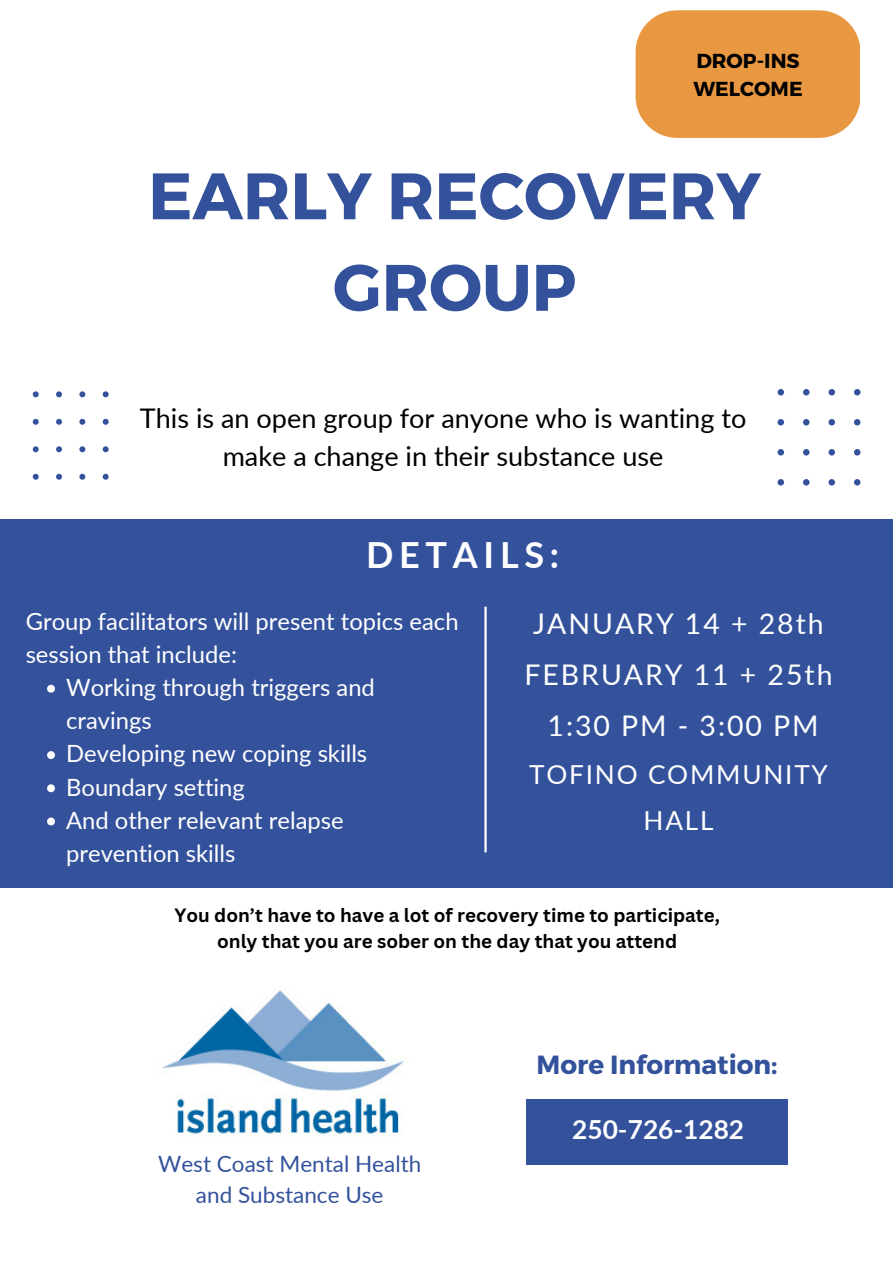
<style>
.page{position:relative;width:893px;height:1263px;background:#fff}
.page>*{position:absolute;margin:0;border:0;box-sizing:border-box;transform-origin:0 0}
.t1{font:700 65.55px/91.5px "Montserrat";color:#34529c;text-align:center}
.t2{font:700 36px "Lato";letter-spacing:.16em;color:#fff}
.t3{font:28.5px/50.6px "Lato";letter-spacing:.07em;color:#fff;text-align:center}
.t4{font:27.08px/37.7px "Lato";color:#000;text-align:center}
.t5{font:26.25px/46.1px "Lato";letter-spacing:.07em;color:#fff;text-align:center}
.t6{font:700 26.25px "Montserrat";color:#34529c}
.t7{font:700 26.25px "Lato";color:#fff}
.t8{font:23.77px/33.2px "Lato";color:#fff}
.t9{font:22.5px/31.5px "Lato";color:#34529c;text-align:center}
.t10{font:700 20.25px/28.1px "Montserrat";color:#000}
.t11{font:700 18.75px "Canva Sans";color:#000}
</style>
<div class="page">
<div style="left:0;top:519px;width:893px;height:369px;background:#34529c"></div>
<hr style="left:484px;top:607px;width:3px;height:245px;background:#fff">
<div style="left:635px;top:10px;width:225px;height:128px;background:#e99842"></div>
<svg style="left:33px;top:391px;width:76px;height:89px"></svg>
<div style="left:526px;top:1099px;width:262px;height:66px;background:#34529c"></div>
<svg style="left:777px;top:389px;width:83px;height:96px"></svg>
<img style="left:162px;top:990px;width:242px;height:147px">
<svg style="left:47px;top:685px;width:8px;height:8px"></svg>
<svg style="left:47px;top:751px;width:8px;height:8px"></svg>
<svg style="left:47px;top:784px;width:8px;height:8px"></svg>
<svg style="left:47px;top:817px;width:8px;height:8px"></svg>
<p class="t10" style="left:693px;top:46px;width:111px">DROP-INS<br>WELCOME</p>
<h2 class="t1" style="left:148px;top:147px;width:614px">EARLY RECOVERY<br>GROUP</h2>
<p class="t4" style="left:140px;top:399px;width:608px">This is an open group for anyone who is wanting to make a change in their substance use</p>
<h5 class="t2" style="left:366px;top:532px;width:194px">DETAILS:</h5>
<h6 class="t8" style="left:26px;top:604px;width:434px">Group facilitators will present topics each session that include:</h6>
<h1 class="t8" style="left:66px;top:670px;width:310px">Working through triggers and cravings</h1>
<p class="t8" style="left:66px;top:737px;width:303px">Developing new coping skills</p>
<h4 class="t8" style="left:66px;top:770px;width:180px">Boundary setting</h4>
<p class="t8" style="left:66px;top:803px;width:279px">And other relevant relapse prevention skills</p>
<h4 class="t3" style="left:524px;top:598px;width:310px">JANUARY 14 + 28th<br>FEBRUARY 11 + 25th<br>1:30 PM - 3:00 PM</h4>
<h4 class="t5" style="left:529px;top:750px;width:300px">TOFINO COMMUNITY<br>HALL</h4>
<p class="t11" style="left:174px;top:902px;width:547px">You don’t have to have a lot of recovery time to participate,</p>
<p class="t11" style="left:217px;top:928px;width:461px">only that you are sober on the day that you attend</p>
<p class="t6" style="left:536px;top:1047px;width:242px">More Information:</p>
<p class="t9" style="left:158px;top:1147px;width:265px">West Coast Mental Health and Substance Use</p>
<p class="t7" style="left:572px;top:1113px;width:173px">250-726-1282</p>
</div>
